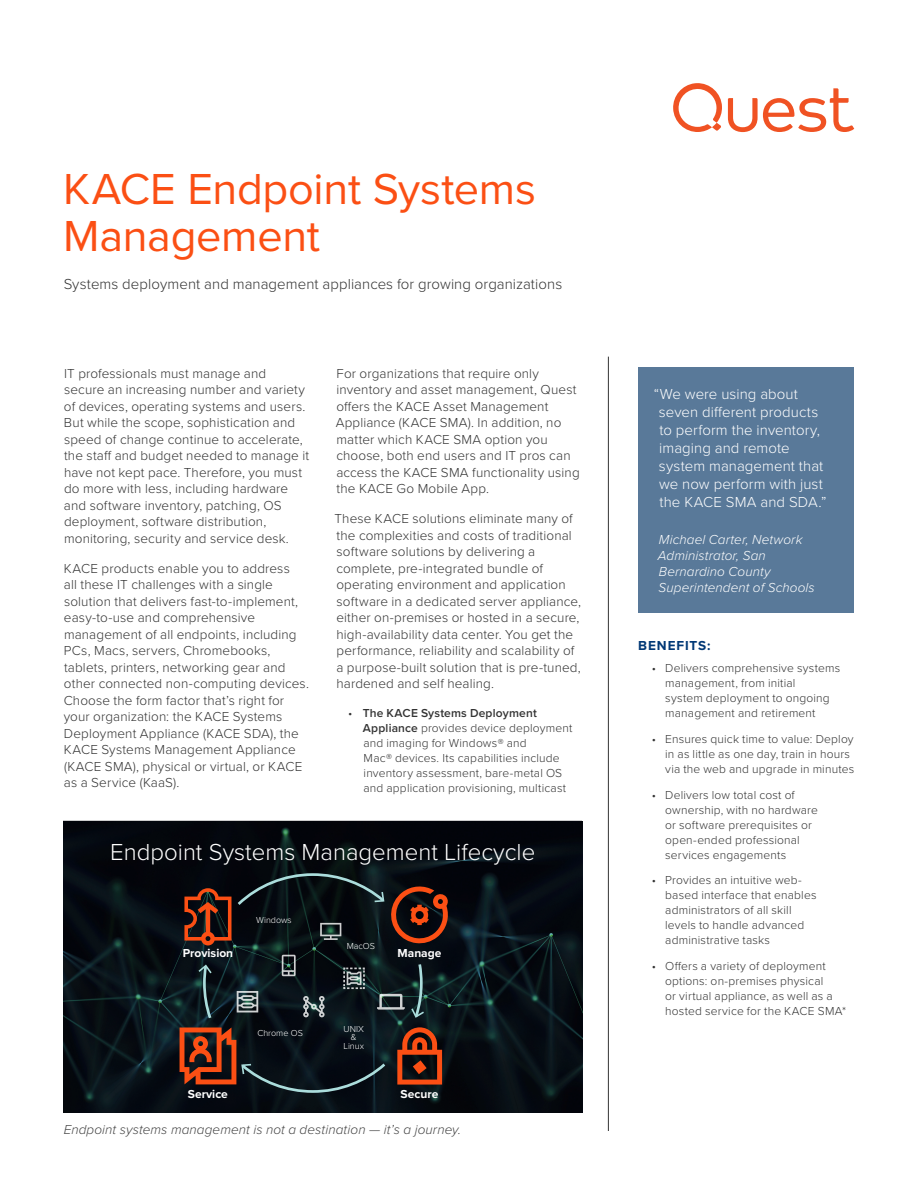
<style>
.page{position:relative;width:918px;height:1188px;background:#fff}
.page>*{position:absolute;margin:0;border:0;box-sizing:border-box;transform-origin:0 0}
.t1{font:45px/46.5px "Proxima Nova";letter-spacing:-.005em;color:#fb4f14}
.t2{font:300 24px "Proxima Nova";color:#fff}
.t3{font:300 15px/18px "Proxima Nova";letter-spacing:.005em;color:#fff}
.t4{font:300 15px "Proxima Nova";letter-spacing:.005em;color:#333}
.t5{font:300 13.5px/16.5px "Proxima Nova";letter-spacing:.01em;color:#333}
.t6{font:italic 300 13.5px/16.2px "Proxima Nova";letter-spacing:.005em;color:#fff}
.t7{font:italic 300 13.5px "Proxima Nova";letter-spacing:.005em;color:#444}
.t8{font:700 13.5px "Proxima Nova";letter-spacing:.07em;color:#003876}
.t9{font:300 12px/15px "Proxima Nova";letter-spacing:.015em;color:#333}
.t10{font:700 12px "Proxima Nova";color:#fff}
.t11{font:300 9px/8.1px "Proxima Nova";color:#fff;text-align:center}
.s1{font-weight:600}
</style>
<div class="page">
<svg style="left:728px;top:88px;width:126px;height:44px"></svg>
<svg style="left:673px;top:83px;width:49px;height:49px"></svg>
<hr style="left:608px;top:357px;width:1px;height:774px;background:#333">
<div style="left:638px;top:367px;width:216px;height:246px;background:#597999"></div>
<svg style="left:64px;top:821px;width:518px;height:292px;background:#070f15"></svg>
<svg style="left:397px;top:1027px;width:45px;height:58px;background:#762c13"></svg>
<svg style="left:411px;top:961px;width:13px;height:59px"></svg>
<svg style="left:180px;top:1028px;width:208px;height:66px;background:#291d1d"></svg>
<svg style="left:199px;top:963px;width:15px;height:58px"></svg>
<svg style="left:237px;top:991px;width:21px;height:21px"></svg>
<svg style="left:184px;top:872px;width:266px;height:73px;background:#251a18"></svg>
<svg style="left:282px;top:955px;width:14px;height:21px"></svg>
<svg style="left:303px;top:996px;width:22px;height:21px"></svg>
<svg style="left:343px;top:968px;width:22px;height:21px"></svg>
<svg style="left:377px;top:994px;width:28px;height:16px"></svg>
<h1 class="t1" style="left:63px;top:164px;width:474px">KACE Endpoint Systems<br>Management</h1>
<p class="t4" style="left:64px;top:273px;width:500px">Systems deployment and management appliances for growing organizations</p>
<p class="t5" style="left:64px;top:365px;width:247px">IT professionals must manage and secure an increasing number and variety of devices, operating systems and users.<br>But while the scope, sophistication and speed of change continue to accelerate, the staff and budget needed to manage it have not kept pace. Therefore, you must do more with less, including hardware and software inventory, patching, OS deployment, software distribution, monitoring, security and service desk.</p>
<p class="t5" style="left:64px;top:559px;width:247px">KACE products enable you to address<br>all these IT challenges with a single solution that delivers fast-to-implement, easy-to-use and comprehensive management of all endpoints, including PCs, Macs, servers, Chromebooks, tablets, printers, networking gear and other connected non-computing devices.<br>Choose the form factor that’s right for your organization: the KACE Systems Deployment Appliance (KACE SDA), the KACE Systems Management Appliance (KACE SMA), physical or virtual, or KACE as a Service (KaaS).</p>
<p class="t5" style="left:336px;top:364px;width:245px">For organizations that require only inventory and asset management, Quest offers the KACE Asset Management Appliance (KACE SMA). In addition, no matter which KACE SMA option you choose, both end users and IT pros can access the KACE SMA functionality using the KACE Go Mobile App.</p>
<p class="t5" style="left:335px;top:510px;width:248px">These KACE solutions eliminate many of the complexities and costs of traditional software solutions by delivering a complete, pre-integrated bundle of operating environment and application software in a dedicated server appliance, either on-premises or hosted in a secure, high-availability data center. You get the performance, reliability and scalability of a purpose-built solution that is pre-tuned, hardened and self healing.</p>
<p class="t9" style="left:363px;top:705px;width:211px;text-indent:-15px">• <span class="s1">The KACE Systems Deployment Appliance</span> provides device deployment and imaging for Windows® and<br>Mac® devices. Its capabilities include inventory assessment, bare-metal OS and application provisioning, multicast</p>
<h2 class="t2" style="left:110px;top:834px;width:427px">Endpoint Systems Management Lifecycle</h2>
<p class="t11" style="left:256px;top:915px;width:37px">Windows</p>
<p class="t11" style="left:347px;top:942px;width:30px">MacOS</p>
<p class="t10" style="left:183px;top:944px;width:52px">Provision</p>
<p class="t10" style="left:398px;top:944px;width:45px">Manage</p>
<p class="t11" style="left:257px;top:1029px;width:47px">Chrome OS</p>
<p class="t11" style="left:344px;top:1025px;width:22px">UNIX &amp;<br>Linux</p>
<p class="t10" style="left:188px;top:1085px;width:41px">Service</p>
<p class="t10" style="left:401px;top:1085px;width:39px">Secure</p>
<p class="t7" style="left:64px;top:1119px;width:399px">Endpoint systems management is not a destination — it’s a journey.</p>
<p class="t3" style="left:659px;top:385px;width:169px;text-indent:-5px">“We were using about seven different products to perform the inventory, imaging and remote system management that we now perform with just the KACE SMA and SDA.”</p>
<p class="t6" style="left:658px;top:531px;width:158px">Michael Carter, Network<br>Administrator, San<br>Bernardino County<br>Superintendent of Schools</p>
<p class="t8" style="left:638px;top:636px;width:74px">BENEFITS:</p>
<p class="t9" style="left:665px;top:660px;width:177px;text-indent:-14px">• Delivers comprehensive systems management, from initial<br>system deployment to ongoing management and retirement</p>
<p class="t9" style="left:665px;top:731px;width:191px;text-indent:-14px">• Ensures quick time to value: Deploy in as little as one day, train in hours via the web and upgrade in minutes</p>
<p class="t9" style="left:665px;top:787px;width:154px;text-indent:-14px">• Delivers low total cost of ownership, with no hardware or software prerequisites or open-ended professional services engagements</p>
<p class="t9" style="left:665px;top:872px;width:153px;text-indent:-14px">• Provides an intuitive web&shy;based interface that enables administrators of all skill levels to handle advanced administrative tasks</p>
<p class="t9" style="left:665px;top:958px;width:182px;text-indent:-14px">• Offers a variety of deployment options: on-premises physical<br>or virtual appliance, as well as a hosted service for the KACE SMA*</p>
</div>
